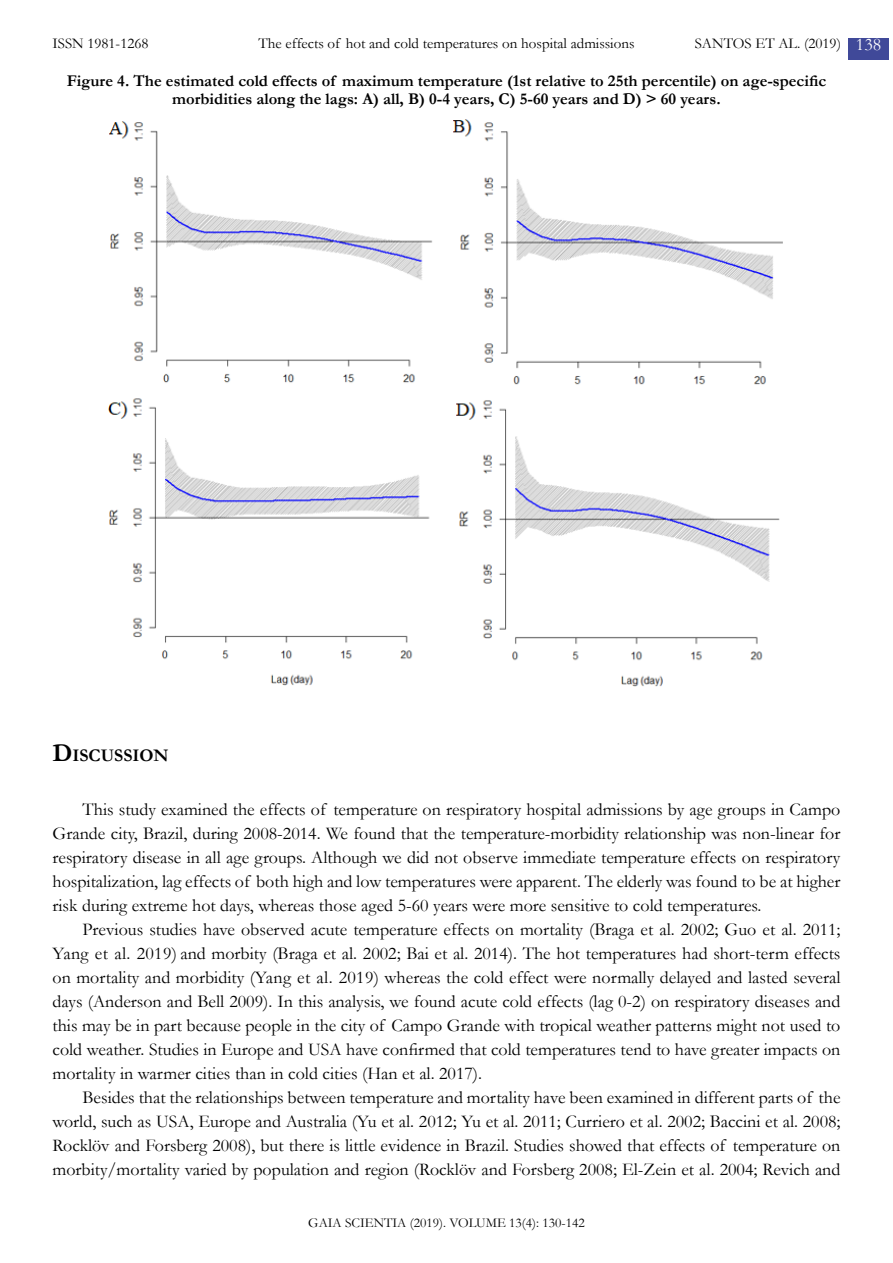
<style>
.page{position:relative;width:893px;height:1263px;background:#fff}
.page>*{position:absolute;margin:0;border:0;box-sizing:border-box;transform-origin:0 0}
.t1{font:18px/24px "Garamond";color:#000;text-align:justify}
.t2{font:700 17.85px "Garamond";color:#000}
.t3{font:700 16.5px/18px "Garamond";color:#000;text-align:center}
.t4{font:15px "Garamond";color:#000}
.t5{font:13.5px "Garamond";color:#000}
.s1{font-size:18px;color:#fff}
.s2{font-size:25.5px}
</style>
<div class="page">
<div style="left:848px;top:39px;width:41px;height:21px;background:#404999"></div>
<img style="left:108px;top:119px;width:675px;height:568px">
<p class="t4" style="left:258px;top:33px;width:378px">The effects of hot and cold temperatures on hospital admissions</p>
<p class="t3" style="left:67px;top:72px;width:761px">Figure 4. The estimated cold effects of maximum temperature (1st relative to 25th percentile) on age-specific morbidities along the lags: A) all, B) 0-4 years, C) 5-60 years and D) &gt; 60 years.</p>
<p class="t4" style="left:52px;top:34px;width:97px">ISSN 1981-1268</p>
<p class="t4" style="left:695px;top:34px;width:188px">SANTOS ET AL. (2019) <span class="s1">138</span></p>
<p class="t2" style="left:52px;top:743px;width:118px"><span class="s2">D</span>ISCUSSION</p>
<p class="t1" style="left:52px;top:797px;width:789px;text-indent:30px">This study examined the effects of temperature on respiratory hospital admissions by age groups in Campo Grande city, Brazil, during 2008-2014. We found that the temperature-morbidity relationship was non-linear for respiratory disease in all age groups. Although we did not observe immediate temperature effects on respiratory hospitalization, lag effects of both high and low temperatures were apparent. The elderly was found to be at higher risk during extreme hot days, whereas those aged 5-60 years were more sensitive to cold temperatures.</p>
<p class="t1" style="left:52px;top:917px;width:789px;text-indent:30px">Previous studies have observed acute temperature effects on mortality (Braga et al. 2002; Guo et al. 2011; Yang et al. 2019) and morbity (Braga et al. 2002; Bai et al. 2014). The hot temperatures had short-term effects on mortality and morbidity (Yang et al. 2019) whereas the cold effect were normally delayed and lasted several days (Anderson and Bell 2009). In this analysis, we found acute cold effects (lag 0-2) on respiratory diseases and this may be in part because people in the city of Campo Grande with tropical weather patterns might not used to cold weather. Studies in Europe and USA have confirmed that cold temperatures tend to have greater impacts on mortality in warmer cities than in cold cities (Han et al. 2017).</p>
<p class="t1" style="left:53px;top:1085px;width:789px;text-indent:30px">Besides that the relationships between temperature and mortality have been examined in different parts of the world, such as USA, Europe and Australia (Yu et al. 2012; Yu et al. 2011; Curriero et al. 2002; Baccini et al. 2008; Rocklöv and Forsberg 2008), but there is little evidence in Brazil. Studies showed that effects of temperature on morbity/mortality varied by population and region (Rocklöv and Forsberg 2008; El-Zein et al. 2004; Revich and</p>
<p class="t5" style="left:308px;top:1213px;width:278px">GAIA SCIENTIA (2019). VOLUME 13(4): 130-142</p>
</div>
